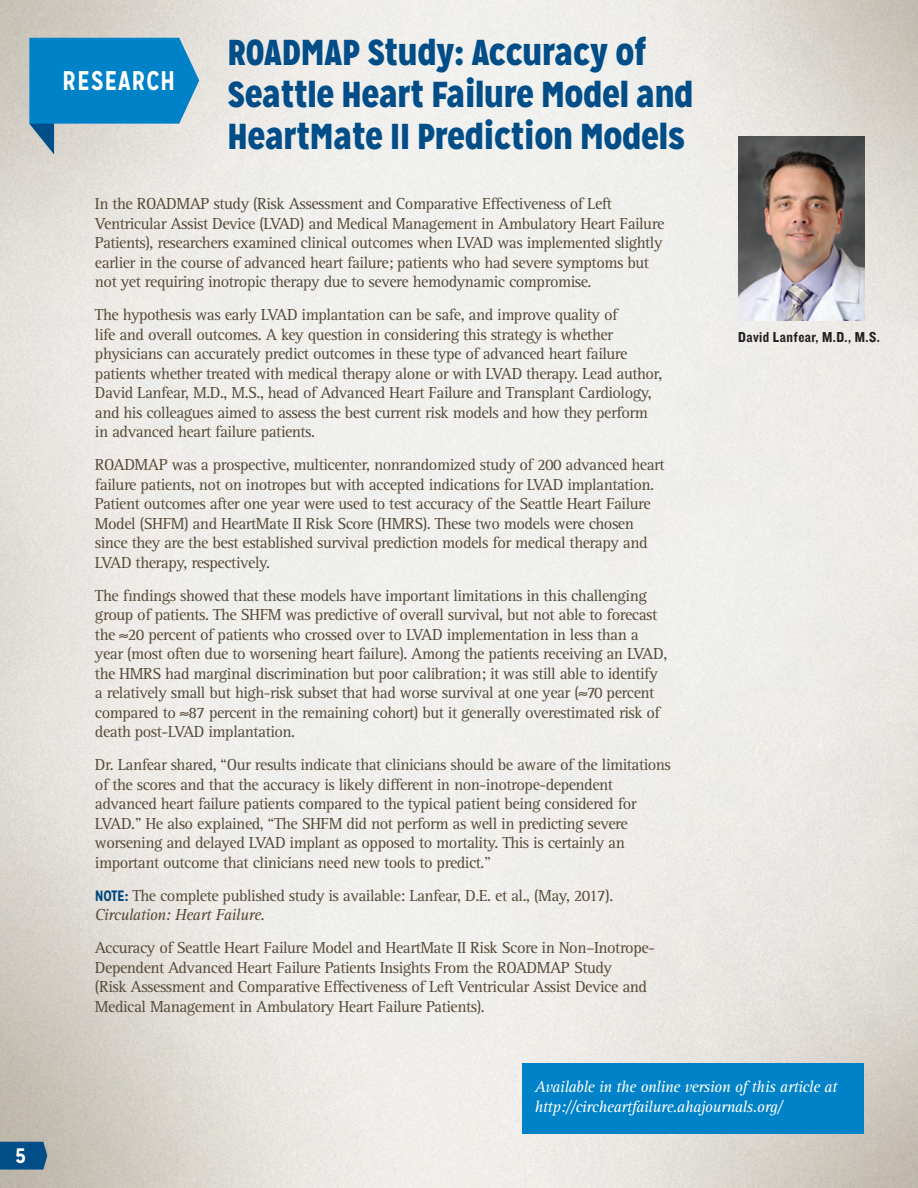
<style>
.page{position:relative;width:918px;height:1188px;background:#fff}
.page>*{position:absolute;margin:0;border:0;box-sizing:border-box;transform-origin:0 0}
.t1{font:900 36px/42px "Mission Gothic";letter-spacing:.01em;color:#004d88}
.t2{font:700 27px "Mission Gothic";letter-spacing:.03em;color:#fff;scale:.93 1}
.t3{font:700 21px "Mission Gothic";color:#fff}
.t4{font:16.5px/19.5px "Rotis Serif";letter-spacing:-.03em;color:#564938}
.t5{font:italic 16.5px/19.5px "Rotis Serif";letter-spacing:-.03em;color:#fff}
.t6{font:15px "Knockout HTF50 Welterweight";letter-spacing:.03em;color:#231f20}
.s1{font-family:"Mission Gothic";font-weight:700;font-size:15px;color:#00467e}
.s2{font-style:italic}
</style>
<div class="page">
<img style="left:0;top:0;width:918px;height:1188px">
<svg style="left:0;top:1142px;width:47px;height:27px"></svg>
<div style="left:523px;top:1064px;width:341px;height:70px;background:#0082c8"></div>
<img style="left:738px;top:136px;width:126px;height:185px">
<svg style="left:29px;top:38px;width:170px;height:116px;background:#3f9aca"></svg>
<p class="t3" style="left:15px;top:1142px;width:13px">5</p>
<p class="t2" style="left:62px;top:64px;width:123px">RESEARCH</p>
<p class="t1" style="left:228px;top:31px;width:467px">ROADMAP Study: Accuracy of<br>Seattle Heart Failure Model and<br>HeartMate II Prediction Models</p>
<p class="t4" style="left:95px;top:195px;width:571px">In the ROADMAP study (Risk Assessment and Comparative Effectiveness of Left Ventricular Assist Device (LVAD) and Medical Management in Ambulatory Heart Failure Patients), researchers examined clinical outcomes when LVAD was implemented slightly earlier in the course of advanced heart failure; patients who had severe symptoms but not yet requiring inotropic therapy due to severe hemodynamic compromise.</p>
<p class="t4" style="left:95px;top:306px;width:569px">The hypothesis was early LVAD implantation can be safe, and improve quality of<br>life and overall outcomes. A key question in considering this strategy is whether physicians can accurately predict outcomes in these type of advanced heart failure patients whether treated with medical therapy alone or with LVAD therapy. Lead author, David Lanfear, M.D., M.S., head of Advanced Heart Failure and Transplant Cardiology, and his colleagues aimed to assess the best current risk models and how they perform in advanced heart failure patients.</p>
<p class="t4" style="left:95px;top:456px;width:571px">ROADMAP was a prospective, multicenter, nonrandomized study of 200 advanced heart failure patients, not on inotropes but with accepted indications for LVAD implantation.<br>Patient outcomes after one year were used to test accuracy of the Seattle Heart Failure Model (SHFM) and HeartMate II Risk Score (HMRS). These two models were chosen since they are the best established survival prediction models for medical therapy and LVAD therapy, respectively.</p>
<p class="t4" style="left:95px;top:586px;width:574px">The findings showed that these models have important limitations in this challenging group of patients. The SHFM was predictive of overall survival, but not able to forecast the ≈20 percent of patients who crossed over to LVAD implementation in less than a year (most often due to worsening heart failure). Among the patients receiving an LVAD, the HMRS had marginal discrimination but poor calibration; it was still able to identify a relatively small but high-risk subset that had worse survival at one year (≈70 percent compared to ≈87 percent in the remaining cohort) but it generally overestimated risk of death post-LVAD implantation.</p>
<p class="t4" style="left:95px;top:756px;width:577px">Dr. Lanfear shared, “Our results indicate that clinicians should be aware of the limitations of the scores and that the accuracy is likely different in non-inotrope-dependent advanced heart failure patients compared to the typical patient being considered for LVAD.” He also explained, “The SHFM did not perform as well in predicting severe worsening and delayed LVAD implant as opposed to mortality. This is certainly an important outcome that clinicians need new tools to predict.”</p>
<p class="t4" style="left:95px;top:886px;width:520px"><span class="s1">NOTE:</span> The complete published study is available: Lanfear, D.E. et al., (May, 2017).<br><span class="s2">Circulation: Heart Failure.</span></p>
<p class="t4" style="left:95px;top:939px;width:562px">Accuracy of Seattle Heart Failure Model and HeartMate II Risk Score in Non–Inotrope-Dependent Advanced Heart Failure Patients Insights From the ROADMAP Study<br>(Risk Assessment and Comparative Effectiveness of Left Ventricular Assist Device and Medical Management in Ambulatory Heart Failure Patients).</p>
<p class="t6" style="left:738px;top:329px;width:143px">David Lanfear, M.D., M.S.</p>
<p class="t5" style="left:535px;top:1078px;width:304px">Available in the online version of this article at http://circheartfailure.ahajournals.org/</p>
</div>
